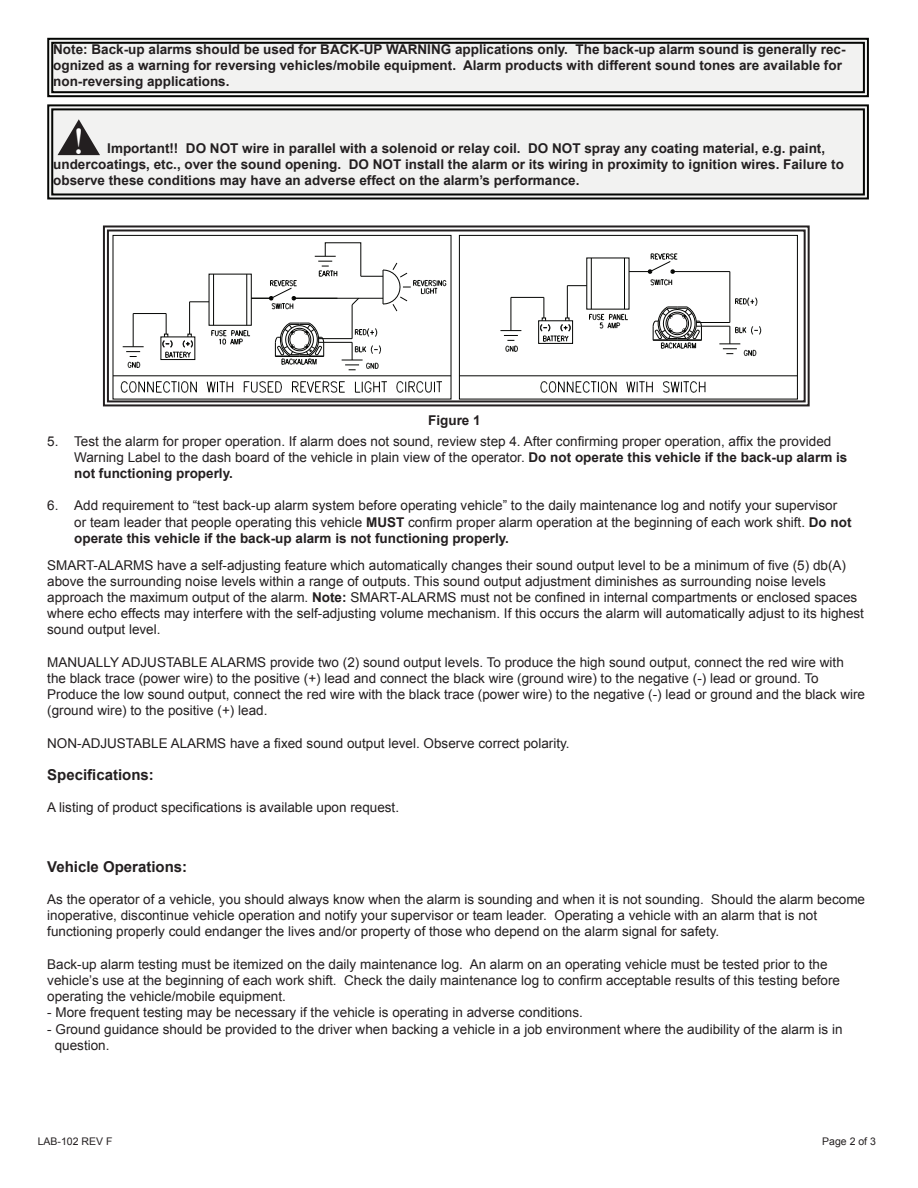
<style>
.page{position:relative;width:918px;height:1188px;background:#fff}
.page>*{position:absolute;margin:0;border:0;box-sizing:border-box;transform-origin:0 0}
.t1{font:38.25px "Bask Old Face";color:#fff}
.t2{font:700 15px "Arial";color:#231f20}
.t3{font:13.5px/16.2px "Arial";color:#231f20}
.t4{font:700 13.5px/16.2px "Arial";color:#231f20}
.t5{font:10.5px "Arial";color:#231f20}
.s1{font-weight:700}
</style>
<div class="page">
<svg style="left:47px;top:37px;width:822px;height:61px"></svg>
<div style="left:51px;top:42px;width:814px;height:51px;border:2px solid #040503"></div>
<svg style="left:47px;top:104px;width:822px;height:96px"></svg>
<div style="left:51px;top:108px;width:814px;height:87px;border:2px solid #040503"></div>
<svg style="left:58px;top:119px;width:42px;height:36px"></svg>
<svg style="left:102px;top:225px;width:708px;height:182px"></svg>
<div style="left:107px;top:229px;width:699px;height:173px;border:2px solid #231f20"></div>
<p class="t4" style="left:53px;top:41px;width:794px">Note: Back-up alarms should be used for BACK-UP WARNING applications only. The back-up alarm sound is generally rec&shy;ognized as a warning for reversing vehicles/mobile equipment. Alarm products with different sound tones are available for non-reversing applications.</p>
<h1 class="t1" style="left:74px;top:120px;width:11px">!</h1>
<p class="t4" style="left:53px;top:140px;width:792px;text-indent:54px">Important!! DO NOT wire in parallel with a solenoid or relay coil. DO NOT spray any coating material, e.g. paint, undercoatings, etc., over the sound opening. DO NOT install the alarm or its wiring in proximity to ignition wires. Failure to observe these conditions may have an adverse effect on the alarm’s performance.</p>
<p class="t4" style="left:428px;top:412px;width:54px">Figure 1</p>
<p class="t3" style="left:74px;top:433px;width:775px;text-indent:-27px">5. Test the alarm for proper operation. If alarm does not sound, review step 4. After confirming proper operation, affix the provided<br>Warning Label to the dash board of the vehicle in plain view of the operator. <span class="s1">Do not operate this vehicle if the back-up alarm is not functioning properly.</span></p>
<p class="t3" style="left:74px;top:498px;width:779px;text-indent:-27px">6. Add requirement to “test back-up alarm system before operating vehicle” to the daily maintenance log and notify your supervisor or team leader that people operating this vehicle <span class="s1">MUST</span> confirm proper alarm operation at the beginning of each work shift. <span class="s1">Do not operate this vehicle if the back-up alarm is not functioning properly.</span></p>
<p class="t3" style="left:47px;top:557px;width:818px">SMART-ALARMS have a self-adjusting feature which automatically changes their sound output level to be a minimum of five (5) db(A) above the surrounding noise levels within a range of outputs. This sound output adjustment diminishes as surrounding noise levels approach the maximum output of the alarm. <span class="s1">Note:</span> SMART-ALARMS must not be confined in internal compartments or enclosed spaces where echo effects may interfere with the self-adjusting volume mechanism. If this occurs the alarm will automatically adjust to its highest sound output level.</p>
<p class="t3" style="left:47px;top:654px;width:819px">MANUALLY ADJUSTABLE ALARMS provide two (2) sound output levels. To produce the high sound output, connect the red wire with the black trace (power wire) to the positive (+) lead and connect the black wire (ground wire) to the negative (-) lead or ground. To Produce the low sound output, connect the red wire with the black trace (power wire) to the negative (-) lead or ground and the black wire (ground wire) to the positive (+) lead.</p>
<p class="t3" style="left:47px;top:735px;width:524px">NON-ADJUSTABLE ALARMS have a fixed sound output level. Observe correct polarity.</p>
<p class="t2" style="left:47px;top:765px;width:108px">Specifications:</p>
<p class="t3" style="left:47px;top:800px;width:353px">A listing of product specifications is available upon request.</p>
<p class="t2" style="left:47px;top:857px;width:142px">Vehicle Operations:</p>
<p class="t3" style="left:47px;top:891px;width:819px">As the operator of a vehicle, you should always know when the alarm is sounding and when it is not sounding. Should the alarm become inoperative, discontinue vehicle operation and notify your supervisor or team leader. Operating a vehicle with an alarm that is not functioning properly could endanger the lives and/or property of those who depend on the alarm signal for safety.</p>
<p class="t3" style="left:47px;top:956px;width:794px">Back-up alarm testing must be itemized on the daily maintenance log. An alarm on an operating vehicle must be tested prior to the vehicle’s use at the beginning of each work shift. Check the daily maintenance log to confirm acceptable results of this testing before operating the vehicle/mobile equipment.</p>
<p class="t3" style="left:47px;top:1005px;width:537px">- More frequent testing may be necessary if the vehicle is operating in adverse conditions.</p>
<p class="t3" style="left:55px;top:1021px;width:789px;text-indent:-8px">- Ground guidance should be provided to the driver when backing a vehicle in a job environment where the audibility of the alarm is in question.</p>
<p class="t5" style="left:38px;top:1135px;width:76px">LAB-102 REV F</p>
<p class="t5" style="left:822px;top:1135px;width:55px">Page 2 of 3</p>
</div>
